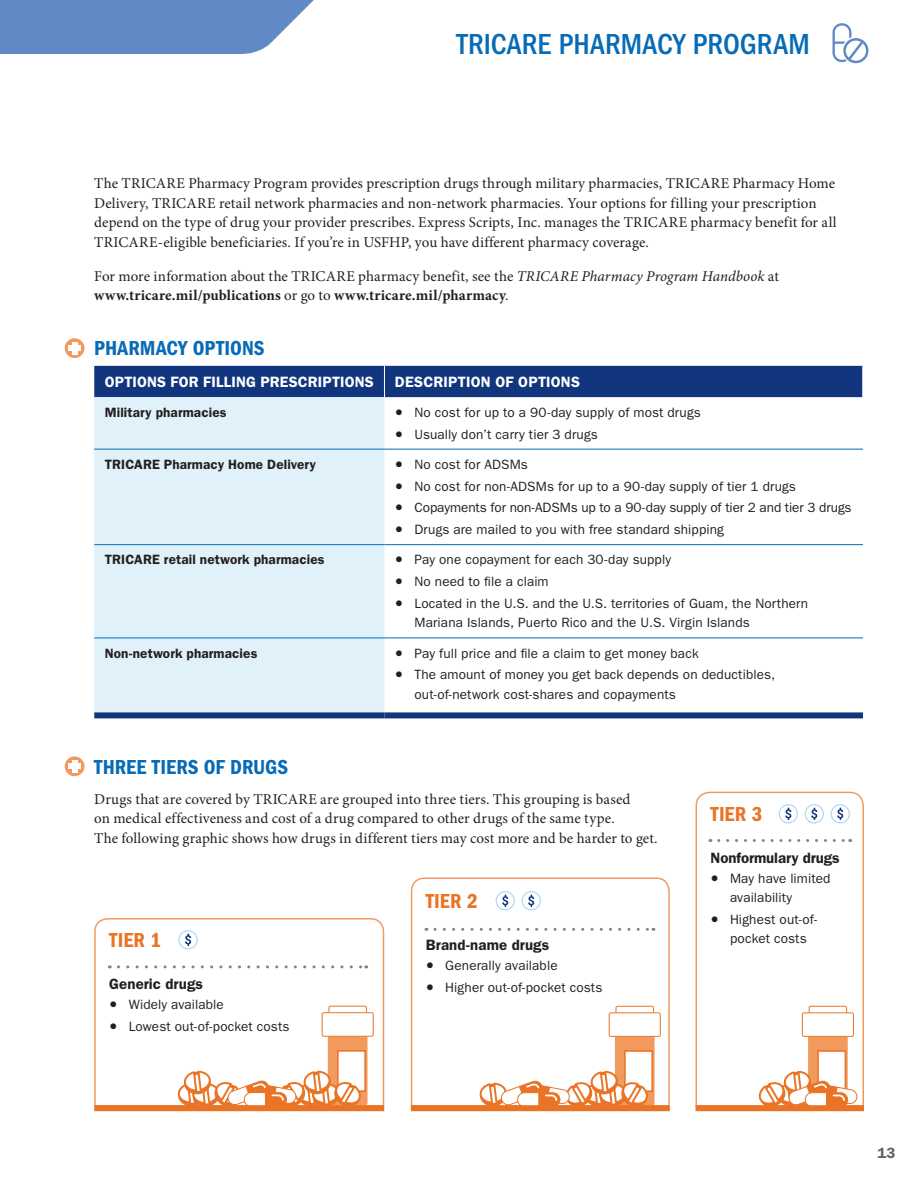
<style>
.page{position:relative;width:918px;height:1188px;background:#fff}
.page>*{position:absolute;margin:0;border:0;box-sizing:border-box;transform-origin:0 0}
.t1{font:500 condensed 30px "ITC Franklin Gothic Std";color:#076bb6}
.t2{font:21px "ITC Franklin Gothic Std Dm Cd";color:#076bb6}
.t3{font:21px "ITC Franklin Gothic Std Dm Cd";letter-spacing:.01em;color:#ea7425}
.t4{font:15px/19.5px "Minion Pro";letter-spacing:.005em;color:#231f20}
.H1_Cells_-_White{font:600 15px "ITC Franklin Gothic Std";letter-spacing:.01em;color:#fff}
.t5{font:600 15px "ITC Franklin Gothic Std";letter-spacing:.005em;color:#231f20}
.t6{font:600 15px "ITC Franklin Gothic Std";color:#636366}
.t7{font:13.5px/19.5px "ITC Franklin Gothic Std";letter-spacing:.01em;color:#231f20}
.H2_Cells_-_Black{font:600 13.5px "ITC Franklin Gothic Std";letter-spacing:.01em;color:#231f20}
.s1{font-style:italic}
.s2{font-weight:700}
.s3{font-family:"Minion Pro";font-size:21.75px}
</style>
<div class="page">
<div style="left:94px;top:366px;width:768px;height:31px;background:#11367e"></div>
<div style="left:94px;top:397px;width:290px;height:315px;background:#e0f1fa"></div>
<div style="left:94px;top:712px;width:290px;height:6px;background:#11367e"></div>
<div style="left:384px;top:712px;width:479px;height:6px;background:#11367e"></div>
<hr style="left:384px;top:366px;width:1px;height:31px;background:#fff">
<hr style="left:94px;top:449px;width:290px;height:1px;background:#076bb6">
<hr style="left:384px;top:449px;width:479px;height:1px;background:#076bb6">
<hr style="left:94px;top:544px;width:290px;height:1px;background:#076bb6">
<hr style="left:384px;top:544px;width:479px;height:1px;background:#076bb6">
<hr style="left:94px;top:638px;width:290px;height:1px;background:#076bb6">
<hr style="left:384px;top:638px;width:479px;height:1px;background:#076bb6">
<svg style="left:65px;top:338px;width:20px;height:20px"></svg>
<div style="left:68px;top:346px;width:13px;height:5px;background:#fff"></div>
<div style="left:72px;top:342px;width:5px;height:13px;background:#fff"></div>
<svg style="left:65px;top:756px;width:20px;height:20px"></svg>
<div style="left:68px;top:764px;width:13px;height:5px;background:#fff"></div>
<div style="left:72px;top:760px;width:5px;height:13px;background:#fff"></div>
<svg style="left:94px;top:918px;width:291px;height:189px"></svg>
<svg style="left:118px;top:965px;width:249px;height:3px"></svg>
<div style="left:329px;top:1006px;width:37px;height:24px;background:#fff;border-radius:2px"></div>
<div style="left:329px;top:1006px;width:38px;height:24px;border:1px solid #ea7425;border-radius:2px"></div>
<div style="left:322px;top:1013px;width:51px;height:23px;background:#fff;border-radius:2px"></div>
<div style="left:322px;top:1012px;width:52px;height:25px;border:1px solid #ea7425;border-radius:2px"></div>
<svg style="left:178px;top:1036px;width:190px;height:69px"></svg>
<div style="left:94px;top:1105px;width:290px;height:6px;background:#ea7425"></div>
<svg style="left:178px;top:930px;width:20px;height:19px"></svg>
<svg style="left:410px;top:877px;width:260px;height:230px"></svg>
<svg style="left:435px;top:928px;width:219px;height:3px"></svg>
<svg style="left:616px;top:1006px;width:37px;height:24px"></svg>
<div style="left:616px;top:1006px;width:38px;height:24px;border:1px solid #ea7425;border-radius:2px"></div>
<div style="left:609px;top:1013px;width:51px;height:23px;background:#fff;border-radius:2px"></div>
<div style="left:609px;top:1013px;width:52px;height:24px;border:1px solid #ea7425;border-radius:2px"></div>
<svg style="left:479px;top:1036px;width:176px;height:69px"></svg>
<div style="left:411px;top:1105px;width:259px;height:6px;background:#ea7425"></div>
<svg style="left:496px;top:891px;width:19px;height:19px"></svg>
<svg style="left:522px;top:891px;width:19px;height:19px"></svg>
<svg style="left:695px;top:791px;width:169px;height:316px"></svg>
<svg style="left:719px;top:839px;width:132px;height:3px"></svg>
<svg style="left:809px;top:1006px;width:38px;height:24px"></svg>
<div style="left:809px;top:1006px;width:38px;height:24px;border:1px solid #ea7425;border-radius:2px"></div>
<div style="left:802px;top:1013px;width:51px;height:23px;background:#fff;border-radius:2px"></div>
<div style="left:802px;top:1013px;width:52px;height:24px;border:1px solid #ea7425;border-radius:2px"></div>
<svg style="left:758px;top:1036px;width:100px;height:69px"></svg>
<div style="left:696px;top:1105px;width:168px;height:6px;background:#ea7425"></div>
<svg style="left:779px;top:804px;width:19px;height:19px"></svg>
<svg style="left:805px;top:804px;width:19px;height:19px"></svg>
<svg style="left:831px;top:804px;width:19px;height:19px"></svg>
<div style="left:0;top:0;width:918px;height:54px;background:#6089c6"></div>
<svg style="left:242px;top:0;width:676px;height:63px"></svg>
<h2 class="t1" style="left:457px;top:27px;width:355px">TRICARE PHARMACY PROGRAM</h2>
<p class="t4" style="left:94px;top:174px;width:744px">The TRICARE Pharmacy Program provides prescription drugs through military pharmacies, TRICARE Pharmacy Home Delivery, TRICARE retail network pharmacies and non-network pharmacies. Your options for filling your prescription depend on the type of drug your provider prescribes. Express Scripts, Inc. manages the TRICARE pharmacy benefit for all TRICARE-eligible beneficiaries. If you’re in USFHP, you have different pharmacy coverage.</p>
<p class="t4" style="left:94px;top:266px;width:686px">For more information about the TRICARE pharmacy benefit, see the <span class="s1">TRICARE Pharmacy Program Handbook</span> at <span class="s2">www.tricare.mil/publications</span> or go to <span class="s2">www.tricare.mil/pharmacy</span>.</p>
<h3 class="t2" style="left:94px;top:336px;width:172px">PHARMACY OPTIONS</h3>
<p class="H1_Cells_-_White" style="left:105px;top:373px;width:271px">OPTIONS FOR FILLING PRESCRIPTIONS</p>
<p class="H1_Cells_-_White" style="left:395px;top:373px;width:187px">DESCRIPTION OF OPTIONS</p>
<p class="H2_Cells_-_Black" style="left:105px;top:404px;width:123px">Military pharmacies</p>
<p class="t7" style="left:395px;top:403px;width:307px"><span class="s3">•</span> No cost for up to a 90-day supply of most drugs</p>
<p class="t7" style="left:395px;top:424px;width:204px"><span class="s3">•</span> Usually don’t carry tier 3 drugs</p>
<p class="H2_Cells_-_Black" style="left:105px;top:456px;width:213px">TRICARE Pharmacy Home Delivery</p>
<p class="t7" style="left:395px;top:455px;width:134px"><span class="s3">•</span> No cost for ADSMs</p>
<p class="t7" style="left:395px;top:476px;width:402px"><span class="s3">•</span> No cost for non-ADSMs for up to a 90-day supply of tier 1 drugs</p>
<p class="t7" style="left:395px;top:498px;width:458px"><span class="s3">•</span> Copayments for non-ADSMs up to a 90-day supply of tier 2 and tier 3 drugs</p>
<p class="t7" style="left:395px;top:520px;width:330px"><span class="s3">•</span> Drugs are mailed to you with free standard shipping</p>
<p class="H2_Cells_-_Black" style="left:105px;top:552px;width:221px">TRICARE retail network pharmacies</p>
<p class="t7" style="left:395px;top:550px;width:278px"><span class="s3">•</span> Pay one copayment for each 30-day supply</p>
<p class="t7" style="left:395px;top:572px;width:155px"><span class="s3">•</span> No need to file a claim</p>
<p class="t7" style="left:414px;top:594px;width:395px;text-indent:-20px"><span class="s3">•</span> Located in the U.S. and the U.S. territories of Guam, the Northern<br>Mariana Islands, Puerto Rico and the U.S. Virgin Islands</p>
<p class="H2_Cells_-_Black" style="left:105px;top:645px;width:154px">Non-network pharmacies</p>
<p class="t7" style="left:395px;top:643px;width:305px"><span class="s3">•</span> Pay full price and file a claim to get money back</p>
<p class="t7" style="left:414px;top:665px;width:362px;text-indent:-20px"><span class="s3">•</span> The amount of money you get back depends on deductibles, out-of-network cost-shares and copayments</p>
<h3 class="t2" style="left:94px;top:755px;width:196px">THREE TIERS OF DRUGS</h3>
<p class="t4" style="left:94px;top:789px;width:565px">Drugs that are covered by TRICARE are grouped into three tiers. This grouping is based<br>on medical effectiveness and cost of a drug compared to other drugs of the same type.<br>The following graphic shows how drugs in different tiers may cost more and be harder to get.</p>
<h4 class="t3" style="left:109px;top:928px;width:53px">TIER 1</h4>
<p class="t5" style="left:109px;top:975px;width:95px">Generic drugs</p>
<p class="t7" style="left:109px;top:995px;width:116px"><span class="s3">•</span> Widely available</p>
<p class="t7" style="left:109px;top:1016px;width:182px"><span class="s3">•</span> Lowest out-of-pocket costs</p>
<h4 class="t3" style="left:426px;top:889px;width:53px">TIER 2</h4>
<p class="t5" style="left:426px;top:936px;width:125px">Brand-name drugs</p>
<p class="t7" style="left:426px;top:956px;width:133px"><span class="s3">•</span> Generally available</p>
<p class="t7" style="left:426px;top:977px;width:178px"><span class="s3">•</span> Higher out-of-pocket costs</p>
<h4 class="t3" style="left:711px;top:802px;width:53px">TIER 3</h4>
<p class="t5" style="left:711px;top:849px;width:131px">Nonformulary drugs</p>
<p class="t7" style="left:730px;top:868px;width:102px;text-indent:-20px"><span class="s3">•</span> May have limited availability</p>
<p class="t7" style="left:730px;top:910px;width:89px;text-indent:-20px"><span class="s3">•</span> Highest out-of&shy;pocket costs</p>
<p class="t6" style="left:878px;top:1144px;width:19px">13</p>
</div>
